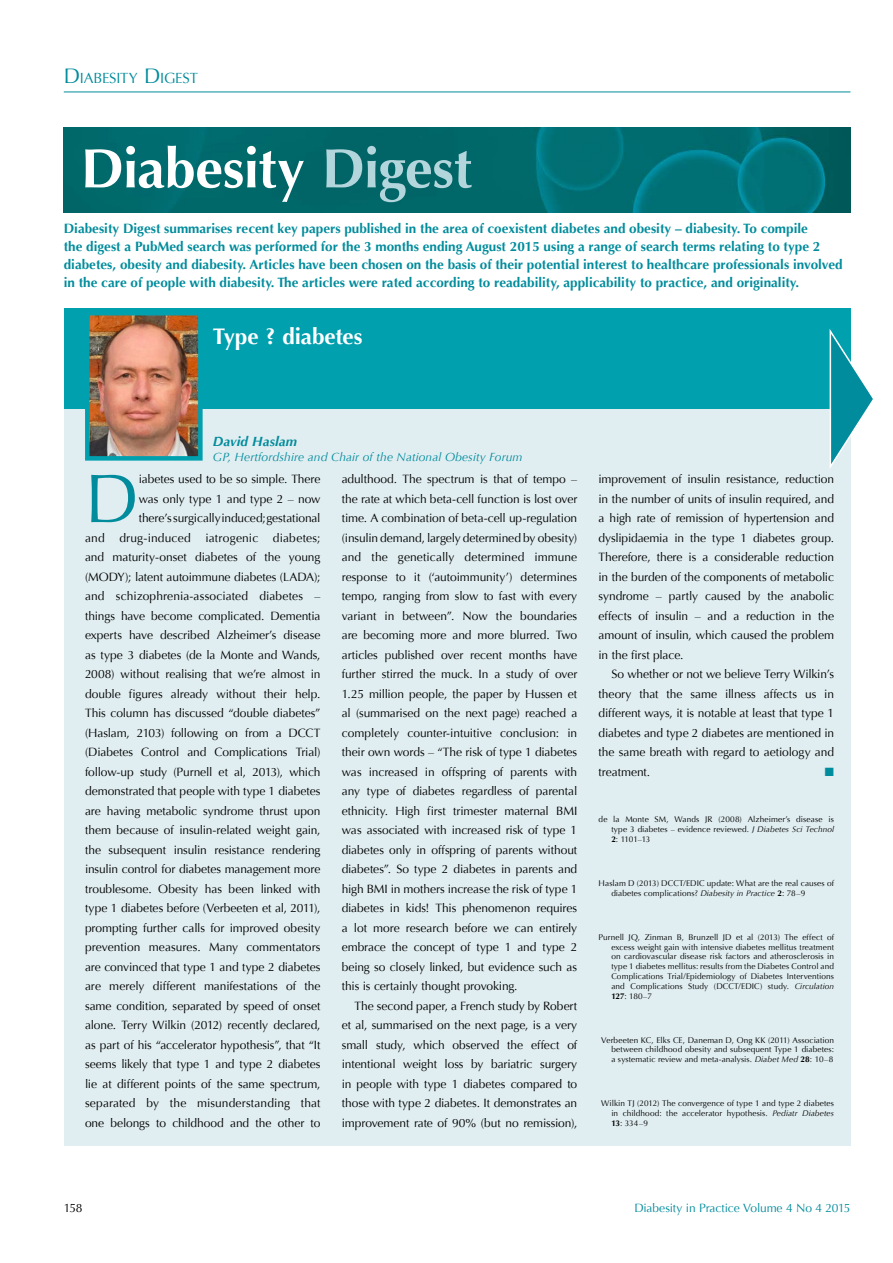
<style>
.page{position:relative;width:893px;height:1263px;background:#fff}
.page>*{position:absolute;margin:0;border:0;box-sizing:border-box;transform-origin:0 0}
.t1{font:69px "Optima";color:#008c9c}
.t2{font:700 55.5px "Optima";letter-spacing:-.015em;color:#fff}
.t3{font:700 22.5px "Optima";letter-spacing:-.005em;color:#fff}
.t4{font:14.7px "Optima";letter-spacing:-.015em;color:#008c9c}
.t5{font:700 13.5px/18px "Optima";color:#008c9c}
.t6{font:italic 700 13.5px "Optima";letter-spacing:.01em;color:#008c9c}
.t7{font:12px/19.5px "Optima";letter-spacing:-.005em;color:#000;text-align:justify}
.t8{font:italic 12px "Optima";letter-spacing:.01em;color:#008c9c}
.t9{font:12px "Optima";letter-spacing:-.015em;color:#008c9c}
.t10{font:12px "Zapf Dingbats ITC";color:#008c9c}
.t11{font:8.25px/9.8px "Optima";letter-spacing:.01em;color:#000;text-align:justify}
.s1{font-size:21px}
.s2{color:#b3d5dc}
.s3{font-style:italic}
.s4{font-weight:700}
</style>
<div class="page">
<div style="left:64px;top:308px;width:786px;height:838px;background:#e0edf1"></div>
<div style="left:64px;top:308px;width:786px;height:101px;background:#00a0af"></div>
<hr style="left:64px;top:92px;width:786px;height:1px;background:#008c9c">
<img style="left:64px;top:128px;width:786px;height:85px">
<img style="left:85px;top:315px;width:118px;height:146px">
<svg style="left:829px;top:326px;width:44px;height:143px"></svg>
<p class="t4" style="left:64px;top:70px;width:136px"><span class="s1">D</span>IABESITY <span class="s1">D</span>IGEST</p>
<h2 class="t2" style="left:81px;top:136px;width:393px">Diabesity <span class="s2">Digest</span></h2>
<p class="t5" style="left:64px;top:220px;width:780px">Diabesity Digest summarises recent key papers published in the area of coexistent diabetes and obesity – diabesity. To compile<br>the digest a PubMed search was performed for the 3 months ending August 2015 using a range of search terms relating to type 2 diabetes, obesity and diabesity. Articles have been chosen on the basis of their potential interest to healthcare professionals involved in the care of people with diabesity. The articles were rated according to readability, applicability to practice, and originality.</p>
<h3 class="t3" style="left:213px;top:323px;width:151px">Type ? diabetes</h3>
<p class="t6" style="left:213px;top:433px;width:86px">David Haslam</p>
<p class="t8" style="left:213px;top:450px;width:311px">GP, Hertfordshire and Chair of the National Obesity Forum</p>
<p class="t7" style="left:85px;top:469px;width:237px;text-align:right">iabetes used to be so simple. There<br>was only type 1 and type 2 – now<br>there’s surgically induced; gestational<br>and drug-induced iatrogenic diabetes; and maturity-onset diabetes of the young (MODY); latent autoimmune diabetes (LADA); and schizophrenia-associated diabetes – things have become complicated. Dementia experts have described Alzheimer’s disease as type 3 diabetes (de la Monte and Wands, 2008) without realising that we’re almost in double figures already without their help.<br>This column has discussed “double diabetes” (Haslam, 2103) following on from a DCCT (Diabetes Control and Complications Trial) follow-up study (Purnell et al, 2013), which demonstrated that people with type 1 diabetes are having metabolic syndrome thrust upon them because of insulin-related weight gain, the subsequent insulin resistance rendering insulin control for diabetes management more troublesome. Obesity has been linked with type 1 diabetes before (Verbeeten et al, 2011), prompting further calls for improved obesity prevention measures. Many commentators are convinced that type 1 and type 2 diabetes are merely different manifestations of the same condition, separated by speed of onset alone. Terry Wilkin (2012) recently declared, as part of his “accelerator hypothesis”, that “It seems likely that type 1 and type 2 diabetes lie at different points of the same spectrum, separated by the misunderstanding that one belongs to childhood and the other to</p>
<p class="t7" style="left:342px;top:469px;width:237px">adulthood. The spectrum is that of tempo – the rate at which beta-cell function is lost over time. A combination of beta-cell up-regulation (insulin demand, largely determined by obesity) and the genetically determined immune response to it (‘autoimmunity’) determines tempo, ranging from slow to fast with every variant in between”. Now the boundaries are becoming more and more blurred. Two articles published over recent months have further stirred the muck. In a study of over 1.25 million people, the paper by Hussen et al (summarised on the next page) reached a completely counter-intuitive conclusion: in their own words – “The risk of type 1 diabetes was increased in offspring of parents with any type of diabetes regardless of parental ethnicity. High first trimester maternal BMI was associated with increased risk of type 1 diabetes only in offspring of parents without diabetes”. So type 2 diabetes in parents and high BMI in mothers increase the risk of type 1 diabetes in kids! This phenomenon requires a lot more research before we can entirely embrace the concept of type 1 and type 2 being so closely linked, but evidence such as this is certainly thought provoking.</p>
<h1 class="t1" style="left:85px;top:459px;width:55px">D</h1>
<p class="t7" style="left:342px;top:996px;width:237px;text-indent:13px">The second paper, a French study by Robert et al, summarised on the next page, is a very small study, which observed the effect of intentional weight loss by bariatric surgery in people with type 1 diabetes compared to those with type 2 diabetes. It demonstrates an improvement rate of 90% (but no remission),</p>
<p class="t7" style="left:599px;top:469px;width:237px">improvement of insulin resistance, reduction in the number of units of insulin required, and a high rate of remission of hypertension and dyslipidaemia in the type 1 diabetes group.<br>Therefore, there is a considerable reduction in the burden of the components of metabolic syndrome – partly caused by the anabolic effects of insulin – and a reduction in the amount of insulin, which caused the problem in the first place.</p>
<p class="t7" style="left:599px;top:664px;width:237px;text-indent:13px">So whether or not we believe Terry Wilkin’s theory that the same illness affects us in different ways, it is notable at least that type 1 diabetes and type 2 diabetes are mentioned in the same breath with regard to aetiology and treatment.</p>
<p class="t10" style="left:825px;top:766px;width:11px">■</p>
<p class="t11" style="left:611px;top:815px;width:224px;text-indent:-13px">de la Monte SM, Wands JR (2008) Alzheimer’s disease is type 3 diabetes – evidence reviewed. <span class="s3">J Diabetes Sci Technol </span><span class="s4">2</span>: 1101–13</p>
<p class="t11" style="left:611px;top:878px;width:224px;text-indent:-13px">Haslam D (2013) DCCT/EDIC update: What are the real causes of diabetes complications? <span class="s3">Diabesity in Practice</span> <span class="s4">2</span>: 78–9</p>
<p class="t11" style="left:611px;top:932px;width:224px;text-indent:-13px">Purnell JQ, Zinman B, Brunzell JD et al (2013) The effect of excess weight gain with intensive diabetes mellitus treatment on cardiovascular disease risk factors and atherosclerosis in type 1 diabetes mellitus: results from the Diabetes Control and Complications Trial/Epidemiology of Diabetes Interventions and Complications Study (DCCT/EDIC) study. <span class="s3">Circulation </span><span class="s4">127</span>: 180–7</p>
<p class="t11" style="left:611px;top:1035px;width:224px;text-indent:-10px">Verbeeten KC, Elks CE, Daneman D, Ong KK (2011) Association between childhood obesity and subsequent Type 1 diabetes: a systematic review and meta-analysis. <span class="s3">Diabet Med</span> <span class="s4">28</span>: 10–8</p>
<p class="t11" style="left:611px;top:1099px;width:224px;text-indent:-10px">Wilkin TJ (2012) The convergence of type 1 and type 2 diabetes in childhood: the accelerator hypothesis. <span class="s3">Pediatr Diabetes </span><span class="s4">13</span>: 334–9</p>
<p class="t7" style="left:64px;top:1198px;width:20px">158</p>
<p class="t9" style="left:634px;top:1201px;width:218px">Diabesity in Practice Volume 4 No 4 2015</p>
</div>
